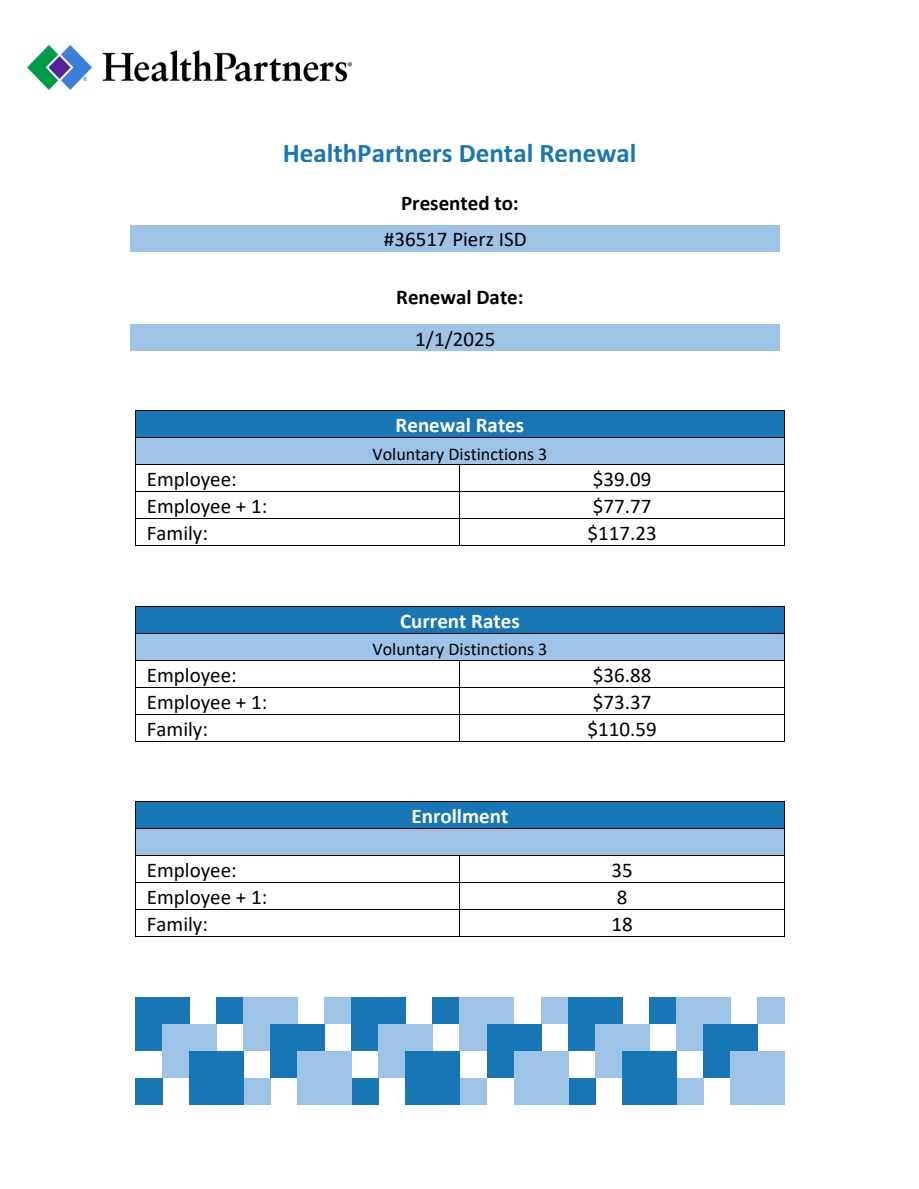
<style>
.page{position:relative;width:919px;height:1189px;background:#fff}
.page>*{position:absolute;margin:0;border:0;box-sizing:border-box;transform-origin:0 0}
.t1{font:700 27px "Calibri";color:#1776b5}
.t2{font:21px/26.8px "Calibri";color:#000}
.t3{font:700 21px "Calibri";color:#fff}
.t4{font:700 21px "Calibri";color:#000}
.t5{font:18px "Calibri";color:#000}
</style>
<div class="page">
<div style="left:135px;top:1077px;width:27px;height:27px;background:#1776b5"></div>
<div style="left:757px;top:996px;width:27px;height:27px;background:#9dc3e6"></div>
<div style="left:676px;top:1077px;width:27px;height:27px;background:#9dc3e6"></div>
<div style="left:541px;top:996px;width:27px;height:27px;background:#9dc3e6"></div>
<div style="left:459px;top:1077px;width:27px;height:27px;background:#9dc3e6"></div>
<div style="left:324px;top:996px;width:27px;height:27px;background:#9dc3e6"></div>
<div style="left:243px;top:1077px;width:27px;height:27px;background:#9dc3e6"></div>
<div style="left:649px;top:996px;width:27px;height:27px;background:#1776b5"></div>
<div style="left:568px;top:1077px;width:27px;height:27px;background:#1776b5"></div>
<div style="left:432px;top:996px;width:27px;height:27px;background:#1776b5"></div>
<div style="left:351px;top:1077px;width:27px;height:27px;background:#1776b5"></div>
<div style="left:216px;top:996px;width:27px;height:27px;background:#1776b5"></div>
<img style="left:27px;top:46px;width:324px;height:43px">
<div style="left:131px;top:224px;width:648px;height:27px;background:#9dc3e6"></div>
<div style="left:131px;top:324px;width:648px;height:27px;background:#9dc3e6"></div>
<div style="left:135px;top:606px;width:649px;height:27px;background:#1776b5"></div>
<hr style="left:135px;top:687px;width:325px;height:1px;background:#000">
<hr style="left:135px;top:714px;width:325px;height:1px;background:#000">
<hr style="left:459px;top:687px;width:325px;height:1px;background:#000">
<hr style="left:459px;top:714px;width:325px;height:1px;background:#000">
<div style="left:135px;top:996px;width:54px;height:54px;background:#1776b5"></div>
<div style="left:162px;top:1023px;width:54px;height:54px;background:#9dc3e6"></div>
<div style="left:189px;top:1050px;width:54px;height:54px;background:#1776b5"></div>
<div style="left:243px;top:996px;width:54px;height:54px;background:#9dc3e6"></div>
<div style="left:270px;top:1023px;width:54px;height:54px;background:#1776b5"></div>
<div style="left:297px;top:1050px;width:54px;height:54px;background:#9dc3e6"></div>
<div style="left:351px;top:996px;width:54px;height:54px;background:#1776b5"></div>
<div style="left:378px;top:1023px;width:54px;height:54px;background:#9dc3e6"></div>
<div style="left:405px;top:1050px;width:54px;height:54px;background:#1776b5"></div>
<div style="left:459px;top:996px;width:55px;height:54px;background:#9dc3e6"></div>
<div style="left:486px;top:1023px;width:55px;height:54px;background:#1776b5"></div>
<div style="left:514px;top:1050px;width:54px;height:54px;background:#9dc3e6"></div>
<div style="left:568px;top:996px;width:54px;height:54px;background:#1776b5"></div>
<div style="left:595px;top:1023px;width:54px;height:54px;background:#9dc3e6"></div>
<div style="left:622px;top:1050px;width:54px;height:54px;background:#1776b5"></div>
<div style="left:676px;top:996px;width:54px;height:54px;background:#9dc3e6"></div>
<div style="left:703px;top:1023px;width:54px;height:54px;background:#1776b5"></div>
<div style="left:730px;top:1050px;width:54px;height:54px;background:#9dc3e6"></div>
<div style="left:135px;top:411px;width:649px;height:27px;background:#1776b5"></div>
<hr style="left:135px;top:411px;width:649px;height:1px;background:#000">
<div style="left:135px;top:438px;width:649px;height:26px;background:#9dc3e6"></div>
<hr style="left:135px;top:438px;width:649px;height:1px;background:#000">
<div style="left:135px;top:633px;width:649px;height:27px;background:#9dc3e6"></div>
<hr style="left:135px;top:633px;width:649px;height:1px;background:#000">
<svg style="left:135px;top:606px;width:1px;height:135px"></svg>
<hr style="left:459px;top:545px;width:325px;height:1px;background:#000">
<hr style="left:459px;top:518px;width:325px;height:1px;background:#000">
<hr style="left:459px;top:464px;width:325px;height:1px;background:#000">
<hr style="left:135px;top:545px;width:325px;height:1px;background:#000">
<hr style="left:135px;top:518px;width:325px;height:1px;background:#000">
<hr style="left:135px;top:464px;width:325px;height:1px;background:#000">
<svg style="left:135px;top:412px;width:1px;height:133px"></svg>
<div style="left:135px;top:801px;width:649px;height:27px;background:#1776b5"></div>
<hr style="left:135px;top:882px;width:325px;height:1px;background:#000">
<hr style="left:459px;top:882px;width:325px;height:1px;background:#000">
<div style="left:135px;top:828px;width:649px;height:27px;background:#9dc3e6"></div>
<hr style="left:135px;top:855px;width:649px;height:1px;background:#000">
<svg style="left:135px;top:801px;width:1px;height:135px"></svg>
<p class="t1" style="left:282px;top:141px;width:355px">HealthPartners Dental Renewal</p>
<p class="t4" style="left:401px;top:194px;width:119px">Presented to:</p>
<p class="t2" style="left:384px;top:227px;width:144px">#36517 Pierz ISD</p>
<p class="t4" style="left:396px;top:288px;width:129px">Renewal Date:</p>
<p class="t2" style="left:415px;top:327px;width:82px">1/1/2025</p>
<p class="t3" style="left:395px;top:416px;width:130px">Renewal Rates</p>
<p class="t5" style="left:372px;top:446px;width:176px">Voluntary Distinctions 3</p>
<p class="t2" style="left:147px;top:467px;width:91px">Employee:</p>
<p class="t2" style="left:592px;top:467px;width:60px">$39.09</p>
<p class="t2" style="left:147px;top:494px;width:122px">Employee + 1:</p>
<p class="t2" style="left:592px;top:494px;width:60px">$77.77</p>
<p class="t2" style="left:147px;top:521px;width:63px">Family:</p>
<p class="t2" style="left:587px;top:521px;width:71px">$117.23</p>
<p class="t3" style="left:400px;top:612px;width:121px">Current Rates</p>
<p class="t5" style="left:372px;top:641px;width:176px">Voluntary Distinctions 3</p>
<p class="t2" style="left:147px;top:662px;width:122px">Employee:<br>Employee + 1:<br>Family:</p>
<p class="t2" style="left:587px;top:662px;width:71px">$36.88 $73.37 $110.59</p>
<p class="t3" style="left:411px;top:807px;width:98px">Enrollment</p>
<p class="t2" style="left:147px;top:858px;width:122px">Employee:<br>Employee + 1:<br>Family:</p>
<p class="t2" style="left:611px;top:858px;width:23px">35<br>8<br>18</p>
</div>
